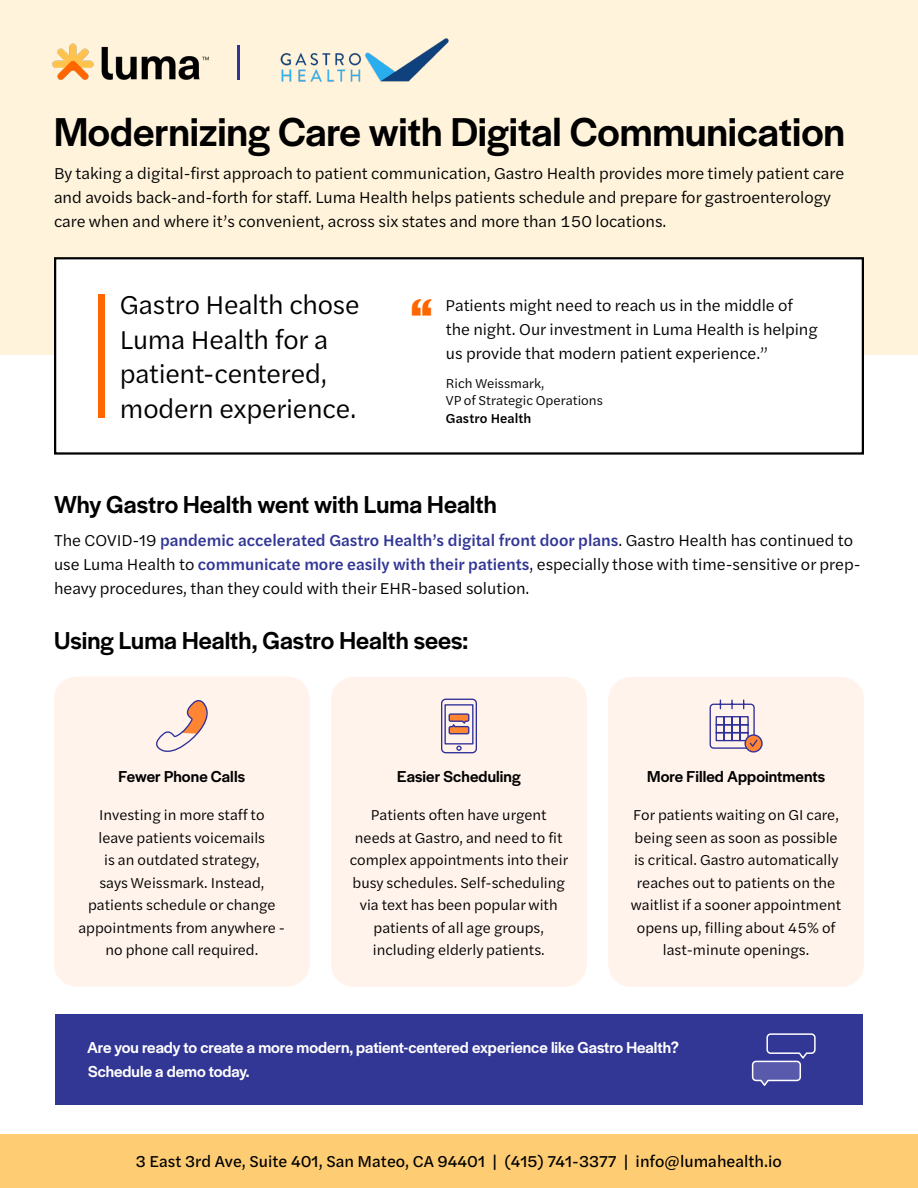
<style>
.page{position:relative;width:918px;height:1188px;background:#fff}
.page>*{position:absolute;margin:0;border:0;box-sizing:border-box;transform-origin:0 0}
.t1{font:700 48px "Halyard Display";color:#f60}
.t2{font:500 42px "Halyard Display";color:#000}
.t3{font:27px/34.5px "Halyard Text";letter-spacing:-.01em;color:#000}
.t4{font:500 25.5px "Halyard Display";color:#000}
.t5{font:16.5px/24px "Halyard Text";color:#000}
.t6{font:500 16.5px "Halyard Display";color:#fff}
.t7{font:16.5px "Halyard Text";color:#000}
.t8{font:500 16.5px "Halyard Display";letter-spacing:.005em;color:#000}
.t9{font:15px/22.5px "Halyard Text";color:#000;text-align:center}
.t10{font:13.5px/16.2px "Halyard Text";color:#000}
.t11{font:500 13.5px "Halyard Text";letter-spacing:.005em;color:#000}
.s1{font-weight:500;color:#323695}
</style>
<div class="page">
<div style="left:54px;top:676px;width:256px;height:311px;background:#fff3eb;border-radius:22px"></div>
<div style="left:331px;top:677px;width:256px;height:310px;background:#fff3eb;border-radius:22px"></div>
<div style="left:608px;top:677px;width:256px;height:310px;background:#fff3eb;border-radius:22px"></div>
<div style="left:0;top:0;width:918px;height:354px;background:#fff3db"></div>
<img style="left:280px;top:38px;width:169px;height:44px">
<img style="left:52px;top:43px;width:157px;height:37px">
<hr style="left:238px;top:45px;width:2px;height:34px;background:#303595">
<div style="left:55px;top:1014px;width:808px;height:91px;background:#323695"></div>
<div style="left:55px;top:258px;width:808px;height:195px;background:#fff"></div>
<div style="left:54px;top:257px;width:810px;height:198px;border:2px solid #000"></div>
<div style="left:98px;top:294px;width:6px;height:124px;background:#f60"></div>
<svg style="left:441px;top:698px;width:36px;height:56px"></svg>
<div style="left:0;top:1134px;width:918px;height:54px;background:#fecd73"></div>
<svg style="left:751px;top:1033px;width:65px;height:53px"></svg>
<svg style="left:745px;top:735px;width:17px;height:17px"></svg>
<div style="left:744px;top:734px;width:19px;height:19px;border:1px solid #303099;border-radius:50%"></div>
<svg style="left:709px;top:699px;width:50px;height:50px"></svg>
<svg style="left:156px;top:700px;width:52px;height:52px"></svg>
<p class="t2" style="left:54px;top:102px;width:793px">Modernizing Care with Digital Communication</p>
<p class="t5" style="left:54px;top:160px;width:792px">By taking a digital-first approach to patient communication, Gastro Health provides more timely patient care and avoids back-and-forth for staff. Luma Health helps patients schedule and prepare for gastroenterology care when and where it’s convenient, across six states and more than 150 locations.</p>
<p class="t3" style="left:120px;top:287px;width:241px">Gastro Health chose<br>Luma Health for a patient-centered, modern experience.</p>
<p class="t5" style="left:446px;top:292px;width:373px">Patients might need to reach us in the middle of the night. Our investment in Luma Health is helping us provide that modern patient experience.”</p>
<p class="t1" style="left:410px;top:282px;width:24px">“</p>
<p class="t10" style="left:446px;top:375px;width:159px">Rich Weissmark,<br>VP of Strategic Operations</p>
<p class="t11" style="left:446px;top:408px;width:87px">Gastro Health</p>
<p class="t4" style="left:54px;top:487px;width:444px">Why Gastro Health went with Luma Health</p>
<p class="t5" style="left:54px;top:528px;width:808px">The COVID-19 <span class="s1">pandemic accelerated Gastro Health’s digital front door plans</span>. Gastro Health has continued to use Luma Health to <span class="s1">communicate more easily with their patients</span>, especially those with time-sensitive or prep&shy;heavy procedures, than they could with their EHR-based solution.</p>
<p class="t4" style="left:54px;top:622px;width:416px">Using Luma Health, Gastro Health sees:</p>
<p class="t8" style="left:119px;top:765px;width:128px">Fewer Phone Calls</p>
<p class="t8" style="left:397px;top:765px;width:125px">Easier Scheduling</p>
<p class="t8" style="left:647px;top:765px;width:180px">More Filled Appointments</p>
<p class="t9" style="left:78px;top:803px;width:208px">Investing in more staff to<br>leave patients voicemails<br>is an outdated strategy,<br>says Weissmark. Instead, patients schedule or change appointments from anywhere - no phone call required.</p>
<p class="t9" style="left:631px;top:803px;width:212px">For patients waiting on GI care, being seen as soon as possible is critical. Gastro automatically reaches out to patients on the waitlist if a sooner appointment opens up, filling about 45% of last-minute openings.</p>
<p class="t9" style="left:350px;top:803px;width:220px">Patients often have urgent needs at Gastro, and need to fit complex appointments into their busy schedules. Self-scheduling via text has been popular with patients of all age groups, including elderly patients.</p>
<p class="t6" style="left:87px;top:1036px;width:593px">Are you ready to create a more modern, patient-centered experience like Gastro Health?</p>
<p class="t6" style="left:88px;top:1060px;width:163px">Schedule a demo today.</p>
<p class="t7" style="left:136px;top:1149px;width:648px">3 East 3rd Ave, Suite 401, San Mateo, CA 94401 | (415) 741-3377 | info@lumahealth.io</p>
</div>
